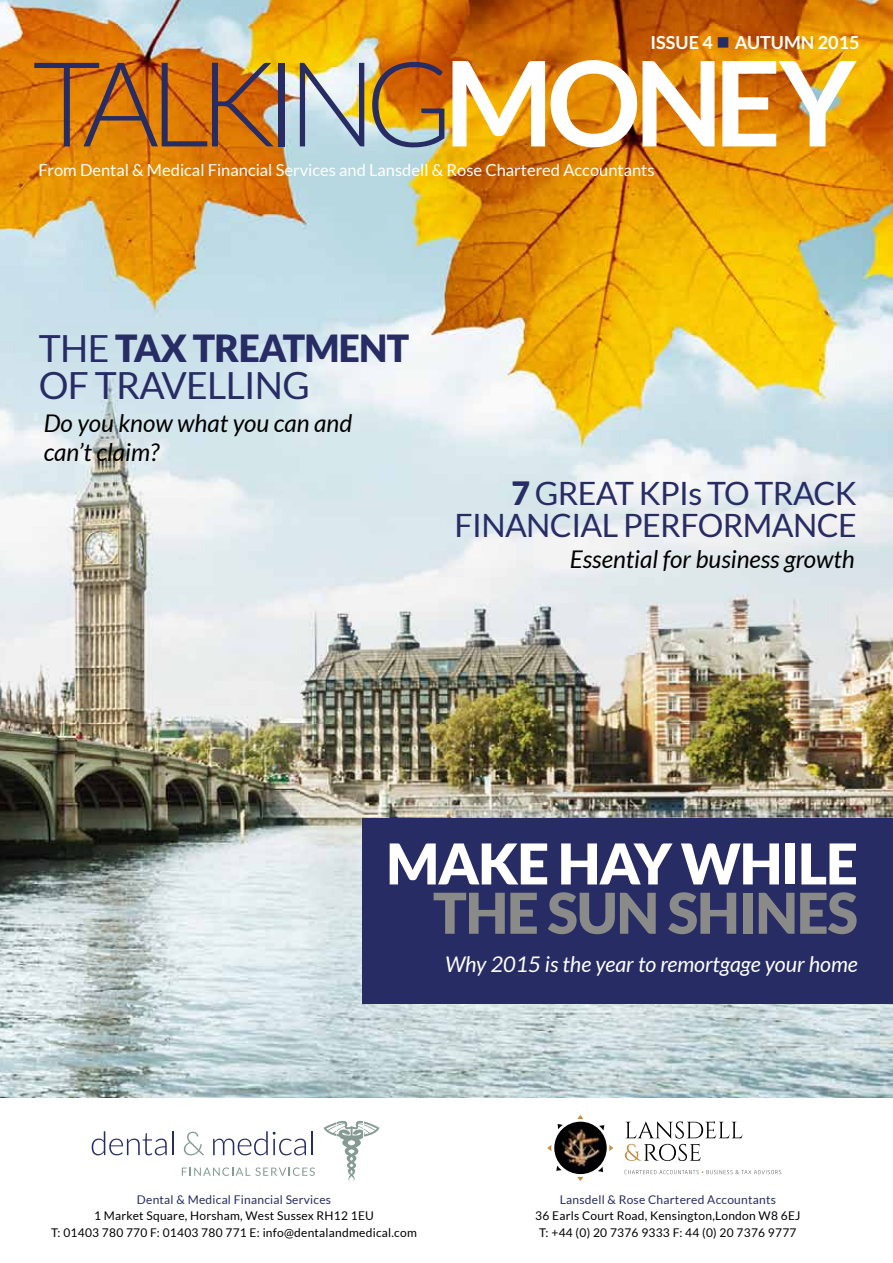
<style>
.page{position:relative;width:893px;height:1263px;background:#fff}
.page>*{position:absolute;margin:0;border:0;box-sizing:border-box;transform-origin:0 0}
.t1{font:300 118.05px "Lato";letter-spacing:-.1em;color:#272c65}
.t2{font:900 56.25px "Lato";letter-spacing:-.02em;color:#fff}
.t3{font:900 56.25px "Lato";letter-spacing:-.02em;color:#8a8b89}
.t4{font:37.35px/37.7px "Lato";letter-spacing:-.02em;color:#272c65}
.t5{font:32.1px "Lato";letter-spacing:-.02em;color:#272c65}
.t6{font:italic 24.3px/29.2px "Lato";color:#000}
.t7{font:italic 21.6px "Lato";color:#fff}
.t8{font:700 18px "Lato";color:#fff}
.t9{font:16.5px "Lato";color:#fff}
.t10{font:12px/16.5px "Lato";letter-spacing:.02em;color:#000;text-align:center}
.t11{font:12px "Lato";letter-spacing:.02em;color:#272c65}
.s1{color:#272c65}
.s2{font-weight:700;color:#fff}
.s3{font-weight:900}
</style>
<div class="page">
<img style="left:0;top:0;width:893px;height:1098px">
<svg style="left:92px;top:1131px;width:81px;height:24px"></svg>
<svg style="left:184px;top:1132px;width:20px;height:23px"></svg>
<svg style="left:213px;top:1131px;width:93px;height:24px"></svg>
<hr style="left:311px;top:1131px;width:2px;height:24px;background:#272c65">
<svg style="left:182px;top:1167px;width:133px;height:9px"></svg>
<svg style="left:324px;top:1121px;width:55px;height:60px"></svg>
<div style="left:362px;top:819px;width:531px;height:185px;background:#272c65"></div>
<svg style="left:625px;top:1144px;width:76px;height:17px"></svg>
<svg style="left:626px;top:1121px;width:117px;height:17px"></svg>
<svg style="left:624px;top:1170px;width:157px;height:4px"></svg>
<svg style="left:599px;top:1125px;width:5px;height:5px"></svg>
<svg style="left:557px;top:1124px;width:6px;height:5px"></svg>
<svg style="left:556px;top:1165px;width:6px;height:6px"></svg>
<svg style="left:598px;top:1167px;width:5px;height:5px"></svg>
<svg style="left:577px;top:1115px;width:6px;height:4px"></svg>
<svg style="left:547px;top:1145px;width:4px;height:6px"></svg>
<svg style="left:577px;top:1177px;width:6px;height:4px"></svg>
<svg style="left:609px;top:1145px;width:4px;height:6px"></svg>
<img style="left:554px;top:1122px;width:53px;height:52px;border-radius:26px">
<h3 class="t8" style="left:651px;top:32px;width:211px">ISSUE 4 <span class="s1">■</span> AUTUMN 2015</h3>
<h1 class="t1" style="left:32px;top:41px;width:825px">Talking<span class="s2">MONEY</span></h1>
<h3 class="t9" style="left:39px;top:161px;width:617px">From Dental &amp; Medical Financial Services and Lansdell &amp; Rose Chartered Accountants</h3>
<h3 class="t4" style="left:39px;top:329px;width:372px">THE <span class="s3">TAX TREATMENT<br></span>OF TRAVELLING</h3>
<h3 class="t6" style="left:44px;top:409px;width:310px">Do you know what you can and can’t claim?</h3>
<h3 class="t5" style="left:511px;top:475px;width:265px"><span class="s3">7</span> GREAT KPIs to track</h3>
<h3 class="t5" style="left:455px;top:507px;width:19px">financial</h3>
<h3 class="t5" style="left:623px;top:507px;width:22px">performance</h3>
<h3 class="t6" style="left:570px;top:545px;width:286px">Essential for business growth</h3>
<h2 class="t2" style="left:386px;top:831px;width:473px">MAKE HAY WHILE</h2>
<h2 class="t3" style="left:433px;top:880px;width:426px">THE SUN SHINES</h2>
<h3 class="t7" style="left:445px;top:952px;width:414px">Why 2015 is the year to remortgage your home</h3>
<p class="t11" style="left:137px;top:1192px;width:196px">Dental &amp; Medical Financial Services</p>
<p class="t10" style="left:51px;top:1207px;width:367px">1 Market Square, Horsham, West Sussex RH12 1EU<br>T: 01403 780 770 F: 01403 780 771 E: info@dentalandmedical.com</p>
<p class="t11" style="left:560px;top:1192px;width:218px">Lansdell &amp; Rose Chartered Accountants</p>
<p class="t10" style="left:535px;top:1207px;width:267px">36 Earls Court Road, Kensington,London W8 6EJ<br>T: +44 (0) 20 7376 9333 F: 44 (0) 20 7376 9777</p>
</div>
